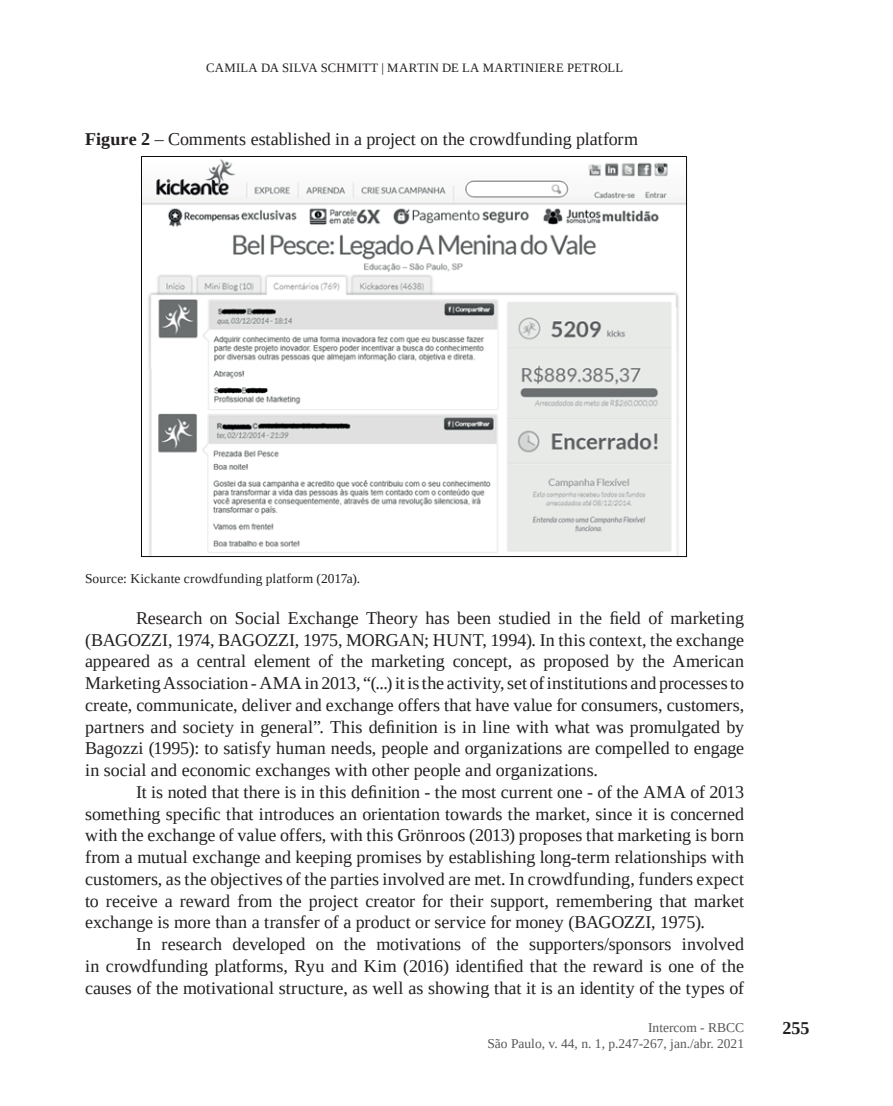
<style>
.page{position:relative;width:893px;height:1106px;background:#fff}
.page>*{position:absolute;margin:0;border:0;box-sizing:border-box;transform-origin:0 0}
.t1{font:18px/21.8px "Liberation Serif";color:#231f20;text-align:justify}
.t2{font:700 18px "Liberation Serif";color:#231f20}
.t3{font:13.5px/16.2px "Liberation Serif";color:#57585a;text-align:right}
.t4{font:13.5px "Liberation Serif";letter-spacing:.005em;color:#231f20}
.t5{font:12.75px "Liberation Serif";letter-spacing:.02em;color:#231f20}
.s1{font-weight:700}
</style>
<div class="page">
<img style="left:142px;top:156px;width:545px;height:402px">
<p class="t5" style="left:206px;top:60px;width:419px">CAMILA DA SILVA SCHMITT | MARTIN DE LA MARTINIERE PETROLL</p>
<p class="t1" style="left:85px;top:128px;width:554px"><span class="s1">Figure 2</span> – Comments established in a project on the crowdfunding platform</p>
<p class="t4" style="left:85px;top:569px;width:277px">Source: Kickante crowdfunding platform (2017a).</p>
<p class="t1" style="left:85px;top:607px;width:661px;text-indent:51px">Research on Social Exchange Theory has been studied in the field of marketing (BAGOZZI, 1974, BAGOZZI, 1975, MORGAN; HUNT, 1994). In this context, the exchange appeared as a central element of the marketing concept, as proposed by the American Marketing Association - AMA in 2013, “(...) it is the activity, set of institutions and processes to create, communicate, deliver and exchange offers that have value for consumers, customers, partners and society in general”. This definition is in line with what was promulgated by Bagozzi (1995): to satisfy human needs, people and organizations are compelled to engage in social and economic exchanges with other people and organizations.</p>
<p class="t1" style="left:85px;top:781px;width:661px;text-indent:51px">It is noted that there is in this definition - the most current one - of the AMA of 2013 something specific that introduces an orientation towards the market, since it is concerned with the exchange of value offers, with this Grönroos (2013) proposes that marketing is born from a mutual exchange and keeping promises by establishing long-term relationships with customers, as the objectives of the parties involved are met. In crowdfunding, funders expect to receive a reward from the project creator for their support, remembering that market exchange is more than a transfer of a product or service for money (BAGOZZI, 1975).</p>
<p class="t1" style="left:85px;top:933px;width:661px;text-indent:51px">In research developed on the motivations of the supporters/sponsors involved in crowdfunding platforms, Ryu and Kim (2016) identified that the reward is one of the causes of the motivational structure, as well as showing that it is an identity of the types of</p>
<p class="t3" style="left:487px;top:1018px;width:258px">Intercom - RBCC<br>São Paulo, v. 44, n. 1, p.247-267, jan./abr. 2021</p>
<p class="t2" style="left:782px;top:1016px;width:28px">255</p>
</div>
